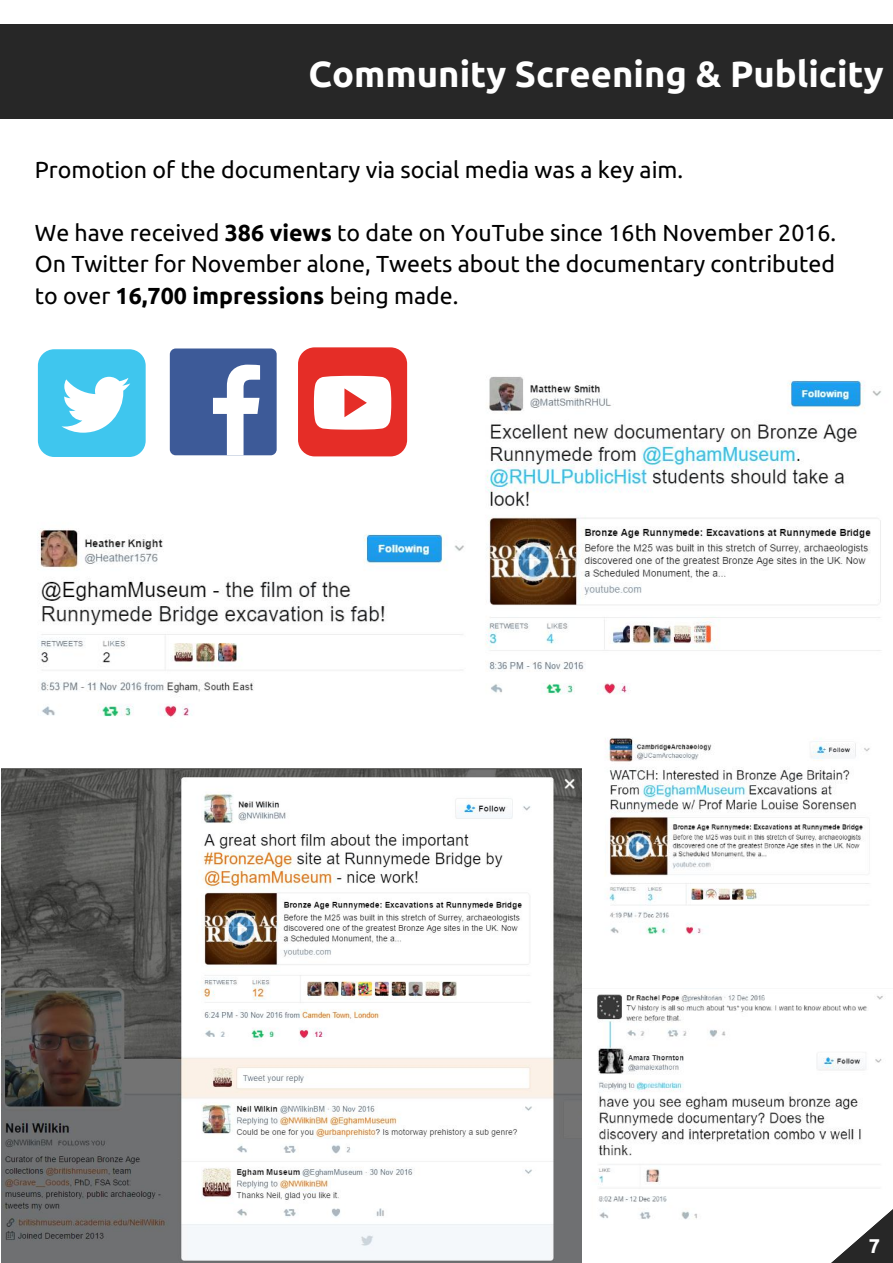
<style>
.page{position:relative;width:893px;height:1263px;background:#fff}
.page>*{position:absolute;margin:0;border:0;box-sizing:border-box;transform-origin:0 0}
.t1{font:700 36.3px "Ubuntu";color:#fff}
.t2{font:23.1px/31.5px "Ubuntu";color:#000;text-align:justify}
.t3{font:700 19.8px "Ubuntu";color:#fff}
.s1{font-weight:700}
</style>
<div class="page">
<div style="left:0;top:25px;width:892px;height:94px;background:#272727"></div>
<div style="left:298px;top:347px;width:109px;height:109px;background:#e52d27;border-radius:17px"></div>
<svg style="left:314px;top:376px;width:77px;height:54px"></svg>
<div style="left:170px;top:348px;width:107px;height:107px;background:#3d5a98;border-radius:6px"></div>
<svg style="left:213px;top:365px;width:47px;height:90px"></svg>
<div style="left:38px;top:349px;width:108px;height:108px;background:#3fc6ee;border-radius:16px"></div>
<svg style="left:61px;top:377px;width:69px;height:56px"></svg>
<img style="left:581px;top:988px;width:302px;height:245px">
<img style="left:605px;top:738px;width:265px;height:197px">
<img style="left:485px;top:376px;width:396px;height:319px">
<img style="left:1px;top:769px;width:580px;height:493px">
<img style="left:37px;top:529px;width:427px;height:188px">
<svg style="left:830px;top:1209px;width:62px;height:53px"></svg>
<h1 class="t1" style="left:308px;top:53px;width:576px">Community Screening &amp; Publicity</h1>
<p class="t2" style="left:35px;top:153px;width:649px">Promotion of the documentary via social media was a key aim.</p>
<p class="t2" style="left:35px;top:216px;width:802px">We have received <span class="s1">386 views</span> to date on YouTube since 16th November 2016.<br>On Twitter for November alone, Tweets about the documentary contributed to over <span class="s1">16,700 impressions</span> being made.</p>
<p class="t3" style="left:868px;top:1235px;width:13px">7</p>
</div>
